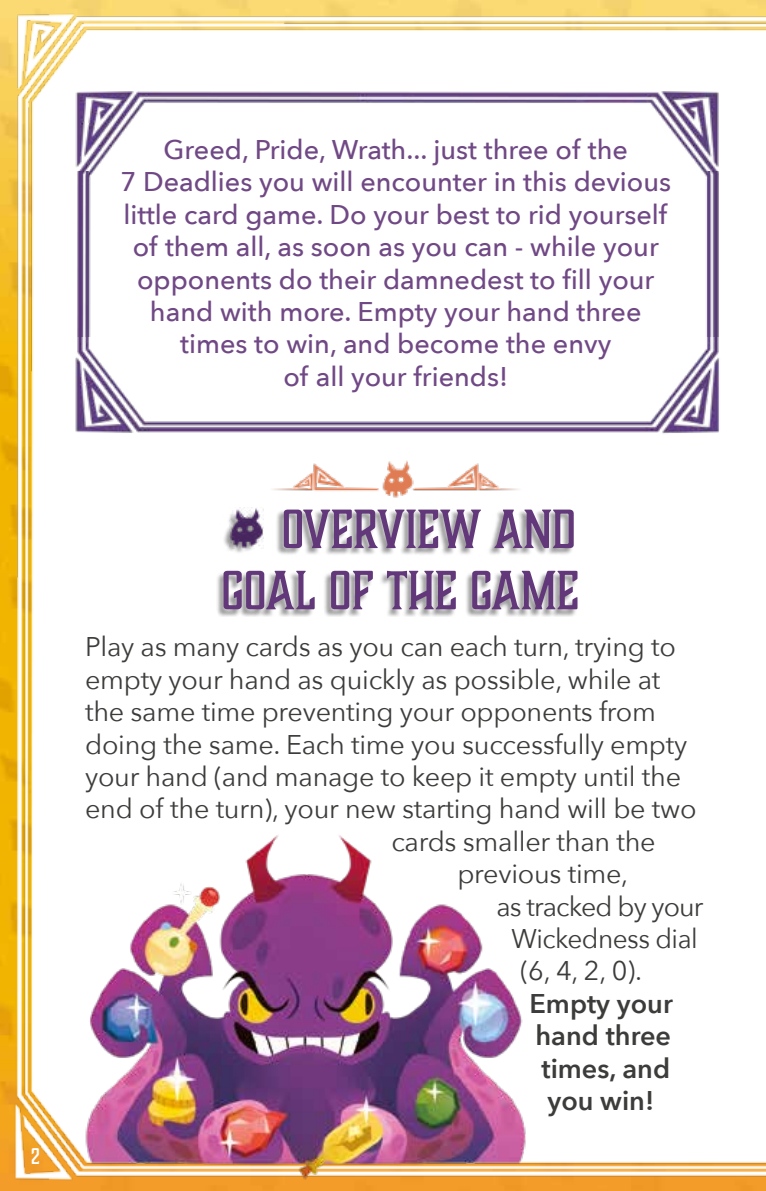
<style>
.page{position:relative;width:766px;height:1191px;background:#fff}
.page>*{position:absolute;margin:0;border:0;box-sizing:border-box;transform-origin:0 0}
.t1{font:51px/61.2px "Boucherie Block";color:#62387a;text-align:right}
.t2{font:27px "Avenir Next";letter-spacing:-.01em;color:#3c3c3b}
.t3{font:500 27px/32.4px "Avenir Next";color:#704885;text-align:center}
.t4{font:600 27px/32.4px "Avenir Next";color:#3c3c3b;text-align:center}
.t5{font:27px "Avenir Next";letter-spacing:-.03em;color:#3c3c3b}
.t6{font:21px "Boucherie Block";color:#fff}
</style>
<div class="page">
<img style="left:0;top:0;width:765px;height:1191px">
<img style="left:57px;top:71px;width:681px;height:100px">
<img style="left:57px;top:171px;width:681px;height:265px">
<img style="left:266px;top:459px;width:259px;height:41px">
<img style="left:84px;top:835px;width:446px;height:356px">
<div style="left:216px;top:510px;width:361px;height:107px;background:#000;opacity:.4"></div>
<img style="left:230px;top:507px;width:33px;height:41px">
<p class="t3" style="left:120px;top:132px;width:552px">Greed, Pride, Wrath... just three of the<br>7 Deadlies you will encounter in this devious little card game. Do your best to rid yourself of them all, as soon as you can - while your opponents do their damnedest to fill your hand with more. Empty your hand three times to win, and become the envy<br>of all your friends!</p>
<p class="t6" style="left:31px;top:1143px;width:10px">2</p>
<h1 class="t1" style="left:221px;top:499px;width:359px">OVERVIEW AND<br>GOAL OF THE GAME</h1>
<p class="t2" style="left:85px;top:624px;width:592px">Play as many cards as you can each turn, trying to</p>
<p class="t2" style="left:85px;top:656px;width:576px">empty your hand as quickly as possible, while at</p>
<p class="t2" style="left:85px;top:689px;width:572px">the same time preventing your opponents from</p>
<p class="t2" style="left:85px;top:721px;width:603px">doing the same. Each time you successfully empty</p>
<p class="t2" style="left:85px;top:754px;width:597px">your hand (and manage to keep it empty until the</p>
<p class="t2" style="left:85px;top:786px;width:613px">end of the turn), your new starting hand will be two</p>
<p class="t2" style="left:391px;top:818px;width:266px">cards smaller than the</p>
<p class="t2" style="left:457px;top:851px;width:172px">previous time,</p>
<p class="t5" style="left:496px;top:883px;width:208px">as tracked by your</p>
<p class="t2" style="left:511px;top:916px;width:188px">Wickedness dial</p>
<p class="t2" style="left:520px;top:948px;width:123px">(6, 4, 2, 0).</p>
<p class="t4" style="left:529px;top:986px;width:145px">Empty your hand three times, and you win!</p>
</div>
